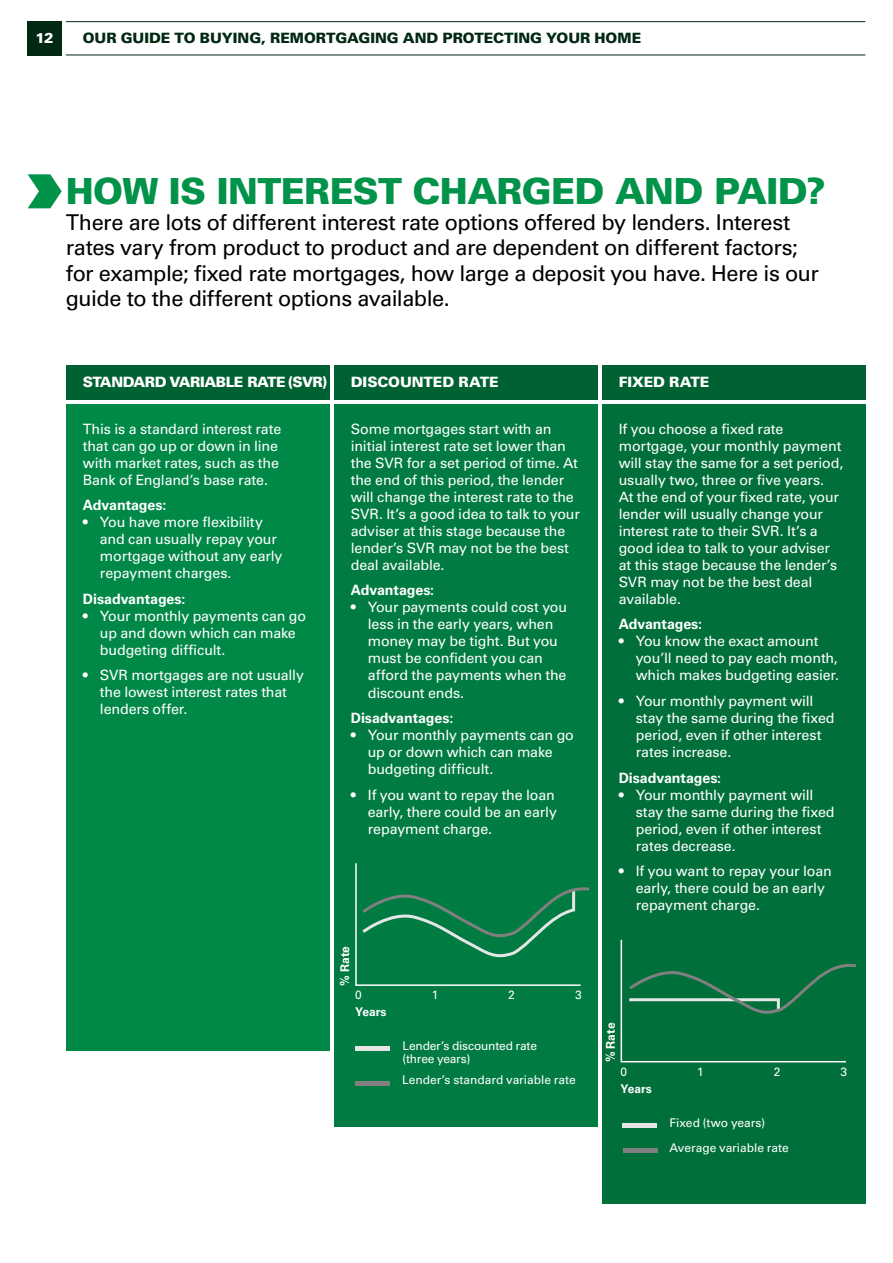
<style>
.page{position:relative;width:893px;height:1263px;background:#fff}
.page>*{position:absolute;margin:0;border:0;box-sizing:border-box;transform-origin:0 0}
.t1{font:900 36px "Univers LT";letter-spacing:-.02em;color:#009349}
.t2{font:21.75px/25.5px "Univers LT";letter-spacing:-.025em;color:#000}
.t3{font:14.25px/17px "Univers LT";letter-spacing:-.01em;color:#fff}
.t4{font:700 14.25px "Univers LT";letter-spacing:-.005em;color:#fff}
.t5{font:900 14.25px "Univers LT";letter-spacing:-.005em;color:#002812}
.t6{font:900 14.25px "Univers LT";letter-spacing:-.03em;color:#fff}
.t7{font:900 14.25px "Univers LT";letter-spacing:-.005em;color:#fff}
.t8{font:12px/12.8px "Univers LT";letter-spacing:-.01em;color:#fff}
.t9{font:700 12px "Univers LT";color:#fff}
</style>
<div class="page">
<hr style="left:66px;top:21px;width:799px;height:1px;background:#002812">
<hr style="left:66px;top:55px;width:799px;height:1px;background:#002812">
<div style="left:28px;top:21px;width:34px;height:34px;background:#002812"></div>
<svg style="left:28px;top:174px;width:34px;height:34px"></svg>
<div style="left:66px;top:404px;width:264px;height:646px;background:#008847"></div>
<div style="left:334px;top:404px;width:263px;height:723px;background:#007b41"></div>
<div style="left:602px;top:404px;width:263px;height:799px;background:#006f3a"></div>
<div style="left:66px;top:366px;width:264px;height:34px;background:#006132"></div>
<div style="left:334px;top:366px;width:263px;height:34px;background:#006132"></div>
<div style="left:602px;top:366px;width:263px;height:34px;background:#006132"></div>
<div style="left:356px;top:1046px;width:34px;height:5px;background:#e6e6e6"></div>
<hr style="left:356px;top:1081px;width:34px;height:4px;background:#808080">
<svg style="left:355px;top:863px;width:235px;height:123px"></svg>
<hr style="left:623px;top:1123px;width:34px;height:4px;background:#e6e6e6">
<hr style="left:623px;top:1148px;width:34px;height:4px;background:#808080">
<svg style="left:620px;top:939px;width:236px;height:124px"></svg>
<p class="t6" style="left:36px;top:28px;width:20px">12</p>
<p class="t5" style="left:83px;top:28px;width:560px">OUR GUIDE T BUYING, REM RTGAGING AND PR TECTING Y UR H ME</p>
<h1 class="t1" style="left:66px;top:169px;width:761px">HOW IS INTEREST CHARGED AND PAID?</h1>
<p class="t2" style="left:66px;top:209px;width:754px">There are lots of different interest rate options offered by lenders. Interest rates vary from product to product and are dependent on different factors; for example; fixed rate mortgages, how large a deposit you have. Here is our guide to the different options available.</p>
<p class="t6" style="left:83px;top:373px;width:246px">STANDARD VARIABLE RATE (SVR)</p>
<p class="t7" style="left:351px;top:373px;width:149px">DISCOUNTED RATE</p>
<p class="t7" style="left:619px;top:373px;width:92px">FIXED RATE</p>
<p class="t3" style="left:83px;top:420px;width:200px">This is a standard interest rate that can go up or down in line with market rates, such as the<br>Bank of England’s base rate.</p>
<p class="t4" style="left:83px;top:497px;width:85px">Advantages:</p>
<p class="t3" style="left:100px;top:514px;width:184px;text-indent:-17px">• You have more flexibility and can usually repay your mortgage without any early repayment charges.</p>
<p class="t4" style="left:83px;top:590px;width:104px">Disadvantages:</p>
<p class="t3" style="left:100px;top:607px;width:208px;text-indent:-17px">• Your monthly payments can go up and down which can make budgeting difficult.</p>
<p class="t3" style="left:100px;top:667px;width:206px;text-indent:-17px">• SVR mortgages are not usually the lowest interest rates that lenders offer.</p>
<p class="t3" style="left:351px;top:420px;width:231px">Some mortgages start with an initial interest rate set lower than the SVR for a set period of time. At the end of this period, the lender will change the interest rate to the<br>SVR. It’s a good idea to talk to your adviser at this stage because the lender’s SVR may not be the best deal available.</p>
<p class="t4" style="left:351px;top:582px;width:85px">Advantages:</p>
<p class="t3" style="left:368px;top:599px;width:201px;text-indent:-17px">• Your payments could cost you less in the early years, when money may be tight. But you must be confident you can afford the payments when the discount ends.</p>
<p class="t4" style="left:351px;top:710px;width:104px">Disadvantages:</p>
<p class="t3" style="left:368px;top:726px;width:208px;text-indent:-17px">• Your monthly payments can go up or down which can make budgeting difficult.</p>
<p class="t3" style="left:368px;top:786px;width:191px;text-indent:-17px">• If you want to repay the loan early, there could be an early repayment charge.</p>
<p class="t9" style="left:338px;top:985px;width:41px;rotate:-90deg">% Rate</p>
<p class="t8" style="left:355px;top:989px;width:8px">0</p>
<p class="t8" style="left:432px;top:989px;width:8px">1</p>
<p class="t8" style="left:508px;top:989px;width:8px">2</p>
<p class="t8" style="left:575px;top:989px;width:8px">3</p>
<p class="t9" style="left:355px;top:1005px;width:33px">Years</p>
<p class="t8" style="left:403px;top:1040px;width:136px">Lender’s discounted rate (three years)</p>
<p class="t8" style="left:402px;top:1074px;width:175px">Lender’s standard variable rate</p>
<p class="t3" style="left:619px;top:420px;width:226px">If you choose a fixed rate mortgage, your monthly payment will stay the same for a set period, usually two, three or five years.<br>At the end of your fixed rate, your lender will usually change your interest rate to their SVR. It’s a good idea to talk to your adviser at this stage because the lender’s<br>SVR may not be the best deal available.</p>
<p class="t4" style="left:619px;top:616px;width:85px">Advantages:</p>
<p class="t3" style="left:636px;top:633px;width:205px;text-indent:-17px">• You know the exact amount you’ll need to pay each month, which makes budgeting easier.</p>
<p class="t3" style="left:636px;top:692px;width:200px;text-indent:-17px">• Your monthly payment will stay the same during the fixed period, even if other interest rates increase.</p>
<p class="t4" style="left:619px;top:769px;width:104px">Disadvantages:</p>
<p class="t3" style="left:636px;top:786px;width:200px;text-indent:-17px">• Your monthly payment will stay the same during the fixed period, even if other interest rates decrease.</p>
<p class="t3" style="left:636px;top:863px;width:198px;text-indent:-17px">• If you want to repay your loan early, there could be an early repayment charge.</p>
<p class="t9" style="left:604px;top:1062px;width:41px;rotate:-90deg">% Rate</p>
<p class="t8" style="left:621px;top:1065px;width:8px">0</p>
<p class="t8" style="left:697px;top:1065px;width:8px">1</p>
<p class="t8" style="left:774px;top:1065px;width:8px">2</p>
<p class="t8" style="left:840px;top:1065px;width:8px">3</p>
<p class="t9" style="left:621px;top:1082px;width:33px">Years</p>
<p class="t8" style="left:669px;top:1116px;width:97px">Fixed (two years)</p>
<p class="t8" style="left:670px;top:1142px;width:121px">Average variable rate</p>
</div>
